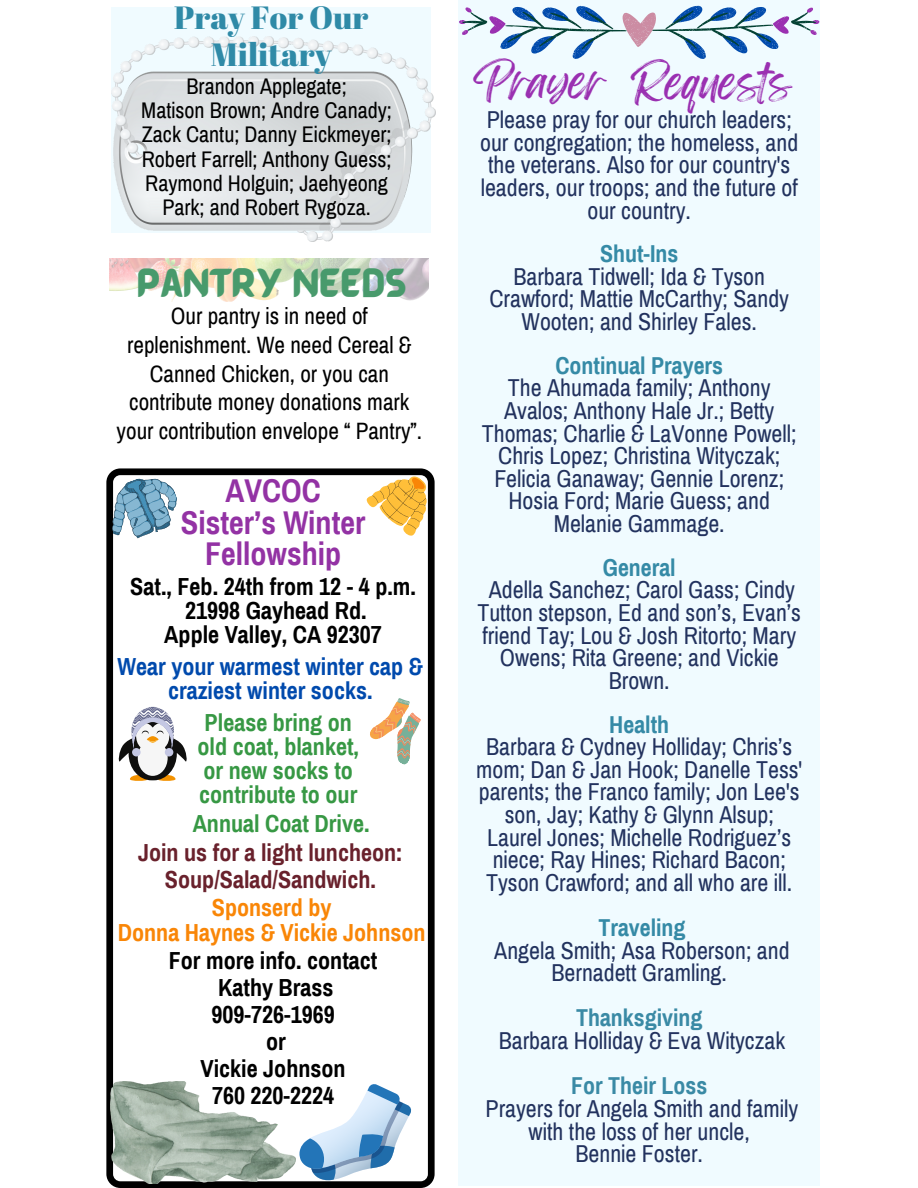
<style>
.page{position:relative;width:918px;height:1188px;background:#fff}
.page>*{position:absolute;margin:0;border:0;box-sizing:border-box;transform-origin:0 0}
.t1{font:40.8px "Feeling Passionate";color:#9a30b1}
.t2{font:700 32.1px/31.7px "Archivo Narrow";color:#9332a4;text-align:center}
.t3{font:32.1px/36.2px "Abril Fatface";color:#2f8aa7;text-align:center}
.t4{font:30.15px "BARABARA Regular";color:#489a6c}
.t5{font:700 24.15px/27.2px "Archivo Narrow";color:#000;text-align:center}
.t6{font:700 24.15px/24.2px "Archivo Narrow";color:#379844}
.t7{font:700 24.15px/24.2px "Archivo Narrow";color:#004aad;text-align:center}
.t8{font:700 24.15px/27.2px "Archivo Narrow";color:#69212c;text-align:center}
.t9{font:700 24.15px/24.2px "Archivo Narrow";color:#f98607;text-align:center}
.t10{font:23.85px/22.6px "Archivo Narrow";color:#22325e;text-align:center}
.t11{font:700 23.85px "Archivo Narrow";color:#358aa6}
.t12{font:700 23.85px "Archivo Narrow";color:#3a8aa5}
.t13{font:23.1px/28.7px "Archivo Narrow";color:#000;text-align:center}
.t14{font:22.05px/24.2px "Archivo Narrow";color:#000}
</style>
<div class="page">
<div style="left:458px;top:0;width:362px;height:1186px;background:#f0fbff"></div>
<div style="left:111px;top:7px;width:319px;height:226px;background:#f0fbff"></div>
<img style="left:111px;top:37px;width:324px;height:205px">
<svg style="left:459px;top:6px;width:360px;height:53px"></svg>
<img style="left:110px;top:258px;width:318px;height:44px">
<svg style="left:106px;top:468px;width:329px;height:720px"></svg>
<svg style="left:106px;top:468px;width:80px;height:78px"></svg>
<svg style="left:364px;top:468px;width:71px;height:72px"></svg>
<img style="left:110px;top:1082px;width:186px;height:102px">
<svg style="left:298px;top:1083px;width:114px;height:98px"></svg>
<svg style="left:118px;top:673px;width:77px;height:108px"></svg>
<svg style="left:368px;top:694px;width:60px;height:72px"></svg>
<p class="t3" style="left:174px;top:-1px;width:196px">Pray For Our<br>Military</p>
<h3 class="t14" style="left:187px;top:75px;width:162px">Brandon Applegate;</h3>
<p class="t14" style="left:141px;top:99px;width:252px">Matison Brown; Andre Canady;</p>
<p class="t14" style="left:142px;top:123px;width:251px">Zack Cantu; Danny Eickmeyer;</p>
<p class="t14" style="left:142px;top:147px;width:251px">Robert Farrell; Anthony Guess;<br>Raymond Holguin; Jaehyeong</p>
<p class="t14" style="left:162px;top:195px;width:210px">Park; and Robert Rygoza.</p>
<h3 class="t4" style="left:137px;top:262px;width:271px">PANTRY NEEDS</h3>
<p class="t13" style="left:117px;top:302px;width:307px">Our pantry is in need of replenishment. We need Cereal &amp;<br>Canned Chicken, or you can contribute money donations mark your contribution envelope “ Pantry”.</p>
<h1 class="t2" style="left:181px;top:476px;width:186px">AVCOC<br>Sister’s Winter<br>Fellowship</h1>
<p class="t5" style="left:130px;top:575px;width:287px;line-height:24.2px">Sat., Feb. 24th from 12 - 4 p.m.<br>21998 Gayhead Rd.<br>Apple Valley, CA 92307</p>
<p class="t7" style="left:118px;top:655px;width:307px">Wear your warmest winter cap &amp; craziest winter socks.</p>
<p class="t6" style="left:198px;top:711px;width:163px">Please bring on old coat, blanket, or new socks to contribute to our</p>
<p class="t6" style="left:193px;top:812px;width:178px">Annual Coat Drive.</p>
<p class="t8" style="left:138px;top:839px;width:266px">Join us for a light luncheon:<br>Soup/Salad/Sandwich.</p>
<p class="t9" style="left:118px;top:896px;width:309px">Sponserd by<br>Donna Haynes &amp; Vickie Johnson</p>
<p class="t5" style="left:169px;top:947px;width:210px">For more info. contact<br>Kathy Brass<br>909-726-1969<br>or<br>Vickie Johnson<br>760 220-2224</p>
<h1 class="t1" style="left:474px;top:48px;width:134px">Prayer</h1>
<p class="t1" style="left:632px;top:49px;width:162px">Requests</p>
<p class="t10" style="left:480px;top:109px;width:320px">Please pray for our church leaders; our congregation; the homeless, and the veterans. Also for our country's leaders, our troops; and the future of our country.</p>
<p class="t11" style="left:600px;top:241px;width:80px">Shut-Ins</p>
<p class="t10" style="left:489px;top:266px;width:301px">Barbara Tidwell; Ida &amp; Tyson<br>Crawford; Mattie McCarthy; Sandy<br>Wooten; and Shirley Fales.</p>
<h2 class="t11" style="left:555px;top:353px;width:169px">Continual Prayers</h2>
<h4 class="t10" style="left:482px;top:377px;width:316px">The Ahumada family; Anthony<br>Avalos; Anthony Hale Jr.; Betty<br>Thomas; Charlie &amp; LaVonne Powell;<br>Chris Lopez; Christina Wityczak;<br>Felicia Ganaway; Gennie Lorenz;<br>Hosia Ford; Marie Guess; and<br>Melanie Gammage.</h4>
<h4 class="t11" style="left:603px;top:555px;width:75px">General</h4>
<p class="t10" style="left:477px;top:579px;width:325px">Adella Sanchez; Carol Gass; Cindy<br>Tutton stepson, Ed and son’s, Evan’s friend Tay; Lou &amp; Josh Ritorto; Mary<br>Owens; Rita Greene; and Vickie<br>Brown.</p>
<p class="t11" style="left:609px;top:712px;width:61px">Health</p>
<h4 class="t10" style="left:476px;top:736px;width:328px">Barbara &amp; Cydney Holliday; Chris’s mom; Dan &amp; Jan Hook; Danelle Tess' parents; the Franco family; Jon Lee's son, Jay; Kathy &amp; Glynn Alsup; Laurel Jones; Michelle Rodriguez’s niece; Ray Hines; Richard Bacon; Tyson Crawford; and all who are ill.</h4>
<h4 class="t11" style="left:598px;top:915px;width:89px">Traveling</h4>
<h4 class="t10" style="left:494px;top:939px;width:297px">Angela Smith; Asa Roberson; and<br>Bernadett Gramling.</h4>
<h4 class="t12" style="left:576px;top:1006px;width:128px">Thanksgiving</h4>
<h4 class="t10" style="left:499px;top:1030px;width:288px">Barbara Holliday &amp; Eva Wityczak</h4>
<p class="t12" style="left:571px;top:1073px;width:138px">For Their Loss</p>
<p class="t10" style="left:486px;top:1098px;width:314px">Prayers for Angela Smith and family with the loss of her uncle,</p>
<p class="t10" style="left:576px;top:1143px;width:129px">Bennie Foster.</p>
</div>
